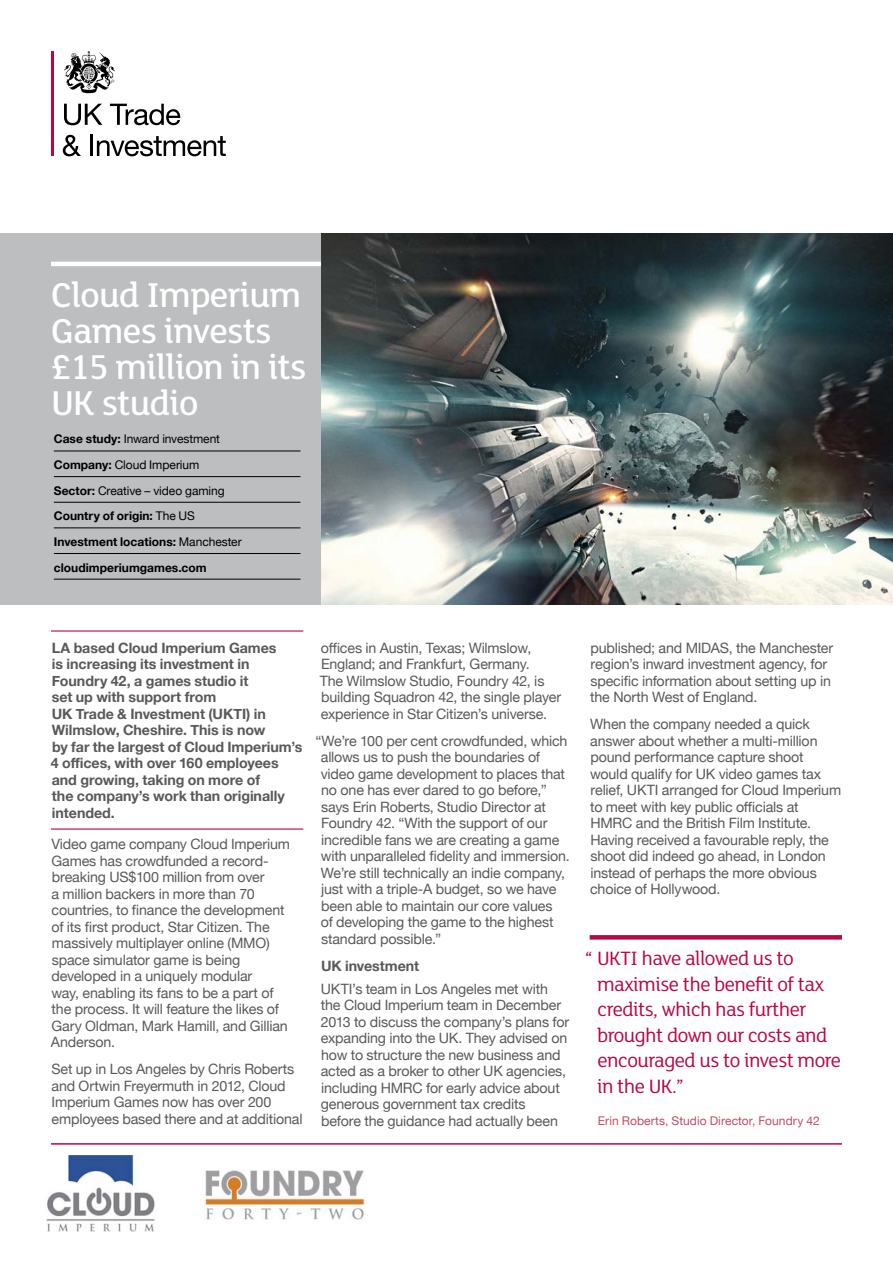
<style>
.page{position:relative;width:893px;height:1263px;background:#fff}
.page>*{position:absolute;margin:0;border:0;box-sizing:border-box;transform-origin:0 0}
._01_Title{font:500 37.5px/36px "FS Lola";letter-spacing:-.02em;color:#fff}
._09_Quote{font:21px/25.5px "FS Lola";letter-spacing:-.025em;color:#ba0646}
._04_BodyCopy{font:14.25px/16.5px "Helvetica Neue";letter-spacing:-.01em;color:#58595b}
.standfirst{font:700 14.25px/16.5px "Helvetica Neue";letter-spacing:-.005em;color:#58595b}
._03_Subhead{font:700 14.25px "Helvetica Neue";letter-spacing:-.005em;color:#58595b}
._06_Pullout{font:12px "Helvetica Neue";letter-spacing:-.005em;color:#000}
._06_Pullout-2{font:700 12px "Helvetica Neue";color:#000}
.quotee{font:12px "Helvetica Neue";letter-spacing:.005em;color:#c74a5f}
.s1{font-weight:700}
.s2{font-weight:400}
</style>
<div class="page">
<hr style="left:51px;top:51px;width:3px;height:105px;background:#ba0646">
<svg style="left:64px;top:104px;width:38px;height:21px"></svg>
<svg style="left:110px;top:104px;width:70px;height:21px"></svg>
<svg style="left:63px;top:135px;width:18px;height:21px"></svg>
<hr style="left:91px;top:135px;width:2px;height:21px;background:#000">
<svg style="left:97px;top:136px;width:129px;height:20px"></svg>
<svg style="left:64px;top:51px;width:51px;height:42px"></svg>
<div style="left:0;top:234px;width:321px;height:371px;background:#bcbec0"></div>
<hr style="left:51px;top:630px;width:252px;height:1px;background:#ba0646">
<hr style="left:51px;top:828px;width:252px;height:2px;background:#ba0646">
<hr style="left:51px;top:1143px;width:791px;height:2px;background:#ba0646">
<img style="left:46px;top:1155px;width:109px;height:76px">
<img style="left:321px;top:234px;width:572px;height:371px">
<hr style="left:51px;top:262px;width:270px;height:4px;background:#fff">
<hr style="left:54px;top:451px;width:246px;height:1px;background:#000">
<hr style="left:54px;top:476px;width:246px;height:1px;background:#000">
<hr style="left:54px;top:502px;width:246px;height:1px;background:#000">
<hr style="left:54px;top:527px;width:246px;height:1px;background:#000">
<hr style="left:54px;top:553px;width:246px;height:1px;background:#000">
<hr style="left:54px;top:579px;width:246px;height:1px;background:#000">
<svg style="left:590px;top:935px;width:252px;height:4px"></svg>
<img style="left:204px;top:1170px;width:161px;height:50px">
<p class="_01_Title" style="left:51px;top:275px;width:257px">Cloud Imperium<br>Games invests £15 million in its<br>UK studio</p>
<p class="_06_Pullout" style="left:54px;top:429px;width:168px"><span class="s1">Case study:</span> Inward investment</p>
<p class="_06_Pullout" style="left:54px;top:454px;width:147px"><span class="s1">Company:</span> Cloud Imperium</p>
<p class="_06_Pullout" style="left:54px;top:480px;width:172px"><span class="s1">Sector:</span> Creative – video gaming</p>
<p class="_06_Pullout-2" style="left:54px;top:505px;width:143px">Country of origin: <span class="s2">The US</span></p>
<p class="_06_Pullout-2" style="left:54px;top:531px;width:189px">Investment locations: <span class="s2">Manchester</span></p>
<p class="_06_Pullout-2" style="left:54px;top:556px;width:154px">cloudimperiumgames.com</p>
<p class="standfirst" style="left:51px;top:639px;width:253px">LA based Cloud Imperium Games<br>is increasing its investment in<br>Foundry 42, a games studio it<br>set up with support from<br>UK Trade &amp; Investment (UKTI) in<br>Wilmslow, Cheshire. This is now<br>by far the largest of Cloud Imperium’s<br>4 offices, with over 160 employees and growing, taking on more of<br>the company’s work than originally intended.</p>
<p class="_04_BodyCopy" style="left:51px;top:835px;width:241px">Video game company Cloud Imperium Games has crowdfunded a record&shy;breaking US$100 million from over<br>a million backers in more than 70 countries, to finance the development of its first product, Star Citizen. The massively multiplayer online (MMO) space simulator game is being developed in a uniquely modular<br>way, enabling its fans to be a part of the process. It will feature the likes of Gary Oldman, Mark Hamill, and Gillian Anderson.</p>
<p class="_04_BodyCopy" style="left:51px;top:1060px;width:252px">Set up in Los Angeles by Chris Roberts and Ortwin Freyermuth in 2012, Cloud Imperium Games now has over 200 employees based there and at additional</p>
<p class="_04_BodyCopy" style="left:320px;top:638px;width:243px">offices in Austin, Texas; Wilmslow, England; and Frankfurt, Germany.<br>The Wilmslow Studio, Foundry 42, is building Squadron 42, the single player experience in Star Citizen’s universe.</p>
<p class="_04_BodyCopy" style="left:321px;top:731px;width:250px;text-indent:-5px">“We’re 100 per cent crowdfunded, which allows us to push the boundaries of video game development to places that no one has ever dared to go before,” says Erin Roberts, Studio Director at Foundry 42. “With the support of our incredible fans we are creating a game with unparalleled fidelity and immersion.<br>We’re still technically an indie company, just with a triple-A budget, so we have been able to maintain our core values<br>of developing the game to the highest standard possible.”</p>
<p class="_03_Subhead" style="left:321px;top:953px;width:100px">UK investment</p>
<p class="_04_BodyCopy" style="left:321px;top:979px;width:250px">UKTI’s team in Los Angeles met with the Cloud Imperium team in December 2013 to discuss the company’s plans for expanding into the UK. They advised on how to structure the new business and acted as a broker to other UK agencies, including HMRC for early advice about generous government tax credits<br>before the guidance had actually been</p>
<p class="_04_BodyCopy" style="left:590px;top:638px;width:244px">published; and MIDAS, the Manchester region’s inward investment agency, for specific information about setting up in the North West of England.</p>
<p class="_04_BodyCopy" style="left:590px;top:715px;width:253px">When the company needed a quick answer about whether a multi-million pound performance capture shoot would qualify for UK video games tax relief, UKTI arranged for Cloud Imperium to meet with key public officials at HMRC and the British Film Institute.<br>Having received a favourable reply, the shoot did indeed go ahead, in London instead of perhaps the more obvious choice of Hollywood.</p>
<p class="_09_Quote" style="left:597px;top:945px;width:246px;text-indent:-12px">“ UKTI have allowed us to maximise the benefit of tax credits, which has further brought down our costs and encouraged us to invest more in the UK.”</p>
<p class="quotee" style="left:598px;top:1110px;width:223px">Erin Roberts, Studio Director, Foundry 42</p>
</div>
